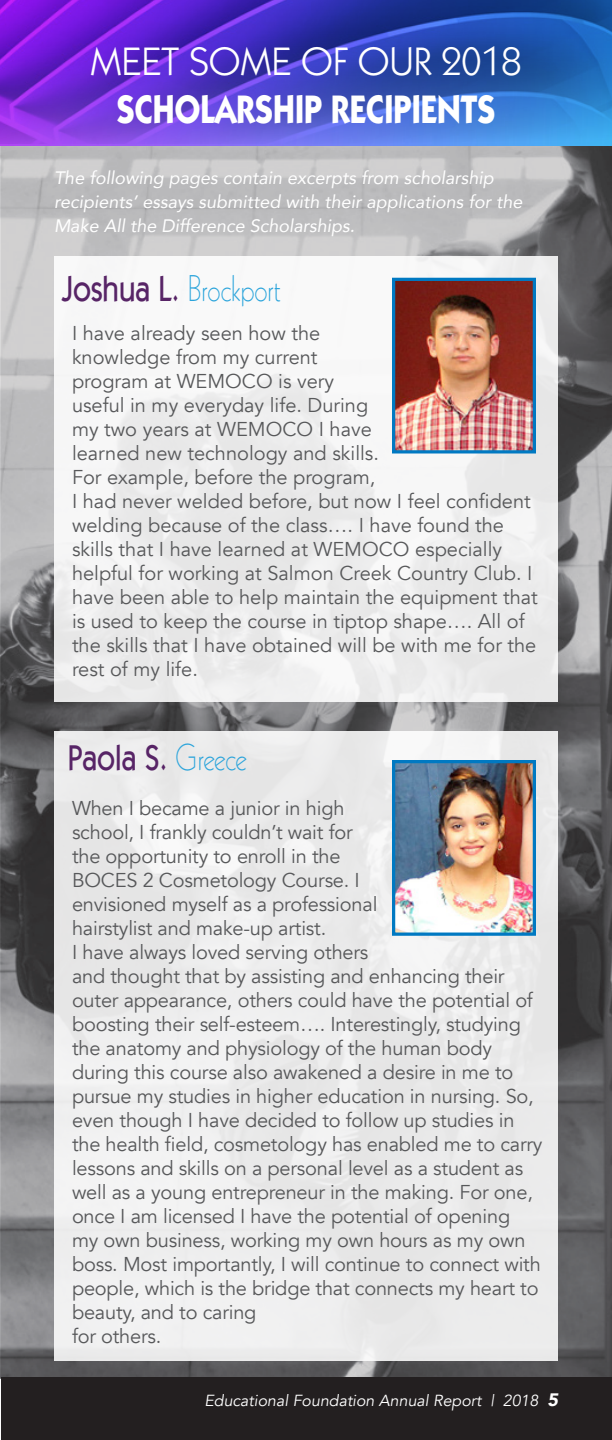
<style>
.page{position:relative;width:612px;height:1440px;background:#fff}
.page>*{position:absolute;margin:0;border:0;box-sizing:border-box;transform-origin:0 0}
.t1{font:700 40px "Itc Kabel";color:#fff;scale:.82 1}
.t2{font:40px "Itc Kabel";color:#fff}
.t3{font:300 36px "Kabel";color:#2ba4db;scale:.82 1}
.t4{font:500 36px "Itc Kabel";color:#572466;scale:.82 1}
.blue_paragraph{font:20px/24px "Avenir";letter-spacing:-.01em;color:#57585a}
.blue_paragraph-2{font:italic 18px/24px "Avenir";color:#fff}
.t5{font:italic 16px "Avenir";color:#fff}
.s1{font-family:"Itc Kabel";font-weight:500;color:#572466}
.s2{font-family:"Kabel";font-weight:300;color:#2ba4db}
.s3{font-weight:900;font-size:18px}
</style>
<div class="page">
<img style="left:0;top:144px;width:612px;height:1234px">
<img style="left:0;top:0;width:612px;height:144px">
<div style="left:1px;top:1378px;width:611px;height:62px;background:#231f20"></div>
<div style="left:54px;top:256px;width:504px;height:446px;background:#efeff0"></div>
<div style="left:54px;top:732px;width:504px;height:629px;background:#ebebec"></div>
<img style="left:396px;top:282px;width:136px;height:168px">
<div style="left:392px;top:278px;width:144px;height:176px;border:3px solid #0079c2"></div>
<img style="left:396px;top:764px;width:136px;height:168px">
<div style="left:392px;top:760px;width:144px;height:176px;border:3px solid #0079c2"></div>
<p class="t2" style="left:90px;top:38px;width:433px">MEET SOME OF OUR 2018</p>
<p class="t1" style="left:117px;top:85px;width:464px">SCHOLARSHIP RECIPIENTS</p>
<p class="blue_paragraph-2" style="left:54px;top:166px;width:470px">The following pages contain excerpts from scholarship recipients’ essays submitted with their applications for the<br>Make All the Difference Scholarships.</p>
<p class="t3" style="left:62px;top:269px;width:269px"><span class="s1">Joshua L.</span> Brockport</p>
<p class="blue_paragraph" style="left:72px;top:321px;width:467px">I have already seen how the<br>knowledge from my current<br>program at WEMOCO is very<br>useful in my everyday life. During<br>my two years at WEMOCO I have<br>learned new technology and skills.<br>For example, before the program,<br>I had never welded before, but now I feel confident welding because of the class…. I have found the skills that I have learned at WEMOCO especially helpful for working at Salmon Creek Country Club. I have been able to help maintain the equipment that is used to keep the course in tiptop shape…. All of the skills that I have obtained will be with me for the rest of my life.</p>
<p class="t4" style="left:68px;top:736px;width:220px">Paola S. <span class="s2">Greece</span></p>
<p class="blue_paragraph" style="left:72px;top:796px;width:472px">When I became a junior in high<br>school, I frankly couldn’t wait for<br>the opportunity to enroll in the<br>BOCES 2 Cosmetology Course. I<br>envisioned myself as a professional<br>hairstylist and make-up artist.<br>I have always loved serving others<br>and thought that by assisting and enhancing their outer appearance, others could have the potential of boosting their self-esteem…. Interestingly, studying the anatomy and physiology of the human body during this course also awakened a desire in me to pursue my studies in higher education in nursing. So, even though I have decided to follow up studies in the health field, cosmetology has enabled me to carry lessons and skills on a personal level as a student as well as a young entrepreneur in the making. For one, once I am licensed I have the potential of opening<br>my own business, working my own hours as my own boss. Most importantly, I will continue to connect with people, which is the bridge that connects my heart to beauty, and to caring<br>for others.</p>
<p class="t5" style="left:204px;top:1391px;width:355px">Educational Foundation Annual Report | 2018 <span class="s3">5</span></p>
</div>
